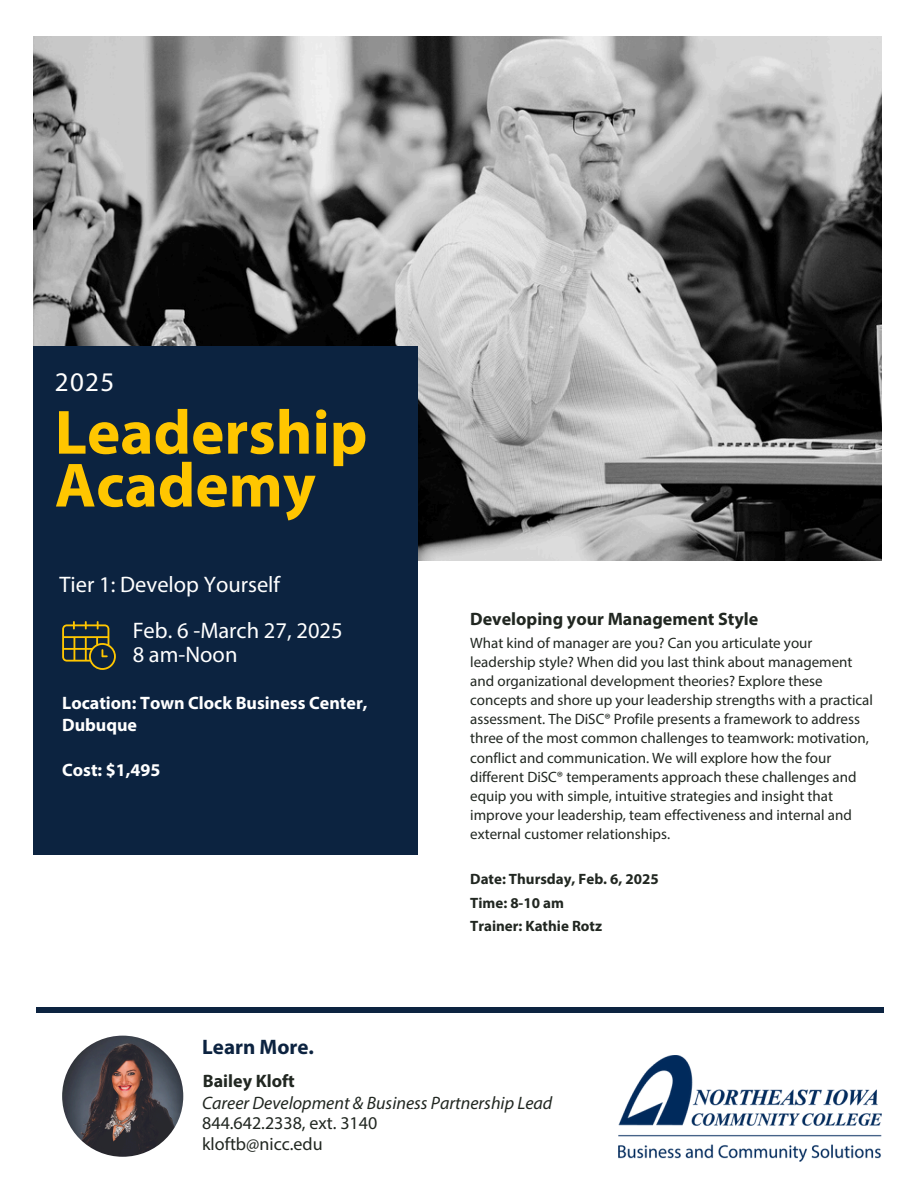
<style>
.page{position:relative;width:918px;height:1188px;background:#fff}
.page>*{position:absolute;margin:0;border:0;box-sizing:border-box;transform-origin:0 0}
.t1{font:700 63px/52.8px "Myriad Pro";color:#ffc600}
.t2{font:27px "Myriad Pro";color:#fff}
.t3{font:22.5px/23.7px "Myriad Pro";color:#fff}
.t4{font:700 21px "Myriad Pro";color:#0c2340}
.t5{font:700 18px/22.5px "Myriad Pro";color:#fff}
.t6{font:italic 18px "Myriad Pro";color:#212721}
.t7{font:700 18px "Myriad Pro";color:#212721}
.t8{font:18px/21.3px "Myriad Pro";color:#212721}
.t9{font:15px/19.2px "Myriad Pro";color:#212721}
.t10{font:700 15px "Myriad Pro";color:#212721}
</style>
<div class="page">
<img style="left:33px;top:37px;width:849px;height:523px">
<div style="left:33px;top:346px;width:385px;height:509px;background:#0c2340"></div>
<img style="left:618px;top:1056px;width:264px;height:105px">
<svg style="left:62px;top:621px;width:54px;height:49px"></svg>
<img style="left:62px;top:1036px;width:121px;height:121px;border-radius:50%">
<div style="left:37px;top:1007px;width:847px;height:5px;background:#0c2340"></div>
<h4 class="t2" style="left:55px;top:371px;width:61px">2025</h4>
<h2 class="t1" style="left:55px;top:412px;width:314px">Leadership<br>Academy</h2>
<h6 class="t3" style="left:59px;top:575px;width:222px">Tier 1: Develop Yourself</h6>
<h5 class="t3" style="left:133px;top:621px;width:211px">Feb. 6 -March 27, 2025<br>8 am-Noon</h5>
<p class="t5" style="left:62px;top:693px;width:307px">Location: Town Clock Business Center,<br>Dubuque</p>
<h5 class="t5" style="left:62px;top:760px;width:100px">Cost: $1,495</h5>
<h6 class="t4" style="left:202px;top:1038px;width:113px">Learn More.</h6>
<p class="t7" style="left:470px;top:612px;width:290px">Developing your Management Style</p>
<p class="t9" style="left:470px;top:635px;width:404px">What kind of manager are you? Can you articulate your leadership style? When did you last think about management and organizational development theories? Explore these concepts and shore up your leadership strengths with a practical assessment. The DiSC® Profile presents a framework to address three of the most common challenges to teamwork: motivation, conflict and communication. We will explore how the four different DiSC® temperaments approach these challenges and equip you with simple, intuitive strategies and insight that improve your leadership, team effectiveness and internal and external customer relationships.</p>
<p class="t10" style="left:470px;top:873px;width:190px">Date: Thursday, Feb. 6, 2025</p>
<p class="t10" style="left:470px;top:896px;width:95px">Time: 8-10 am</p>
<p class="t10" style="left:470px;top:920px;width:133px">Trainer: Kathie Rotz</p>
<p class="t7" style="left:203px;top:1074px;width:93px">Bailey Kloft</p>
<h3 class="t6" style="left:202px;top:1095px;width:352px">Career Development &amp; Business Partnership Lead</h3>
<h5 class="t8" style="left:202px;top:1114px;width:177px">844.642.2338, ext. 3140 kloftb@nicc.edu</h5>
</div>
